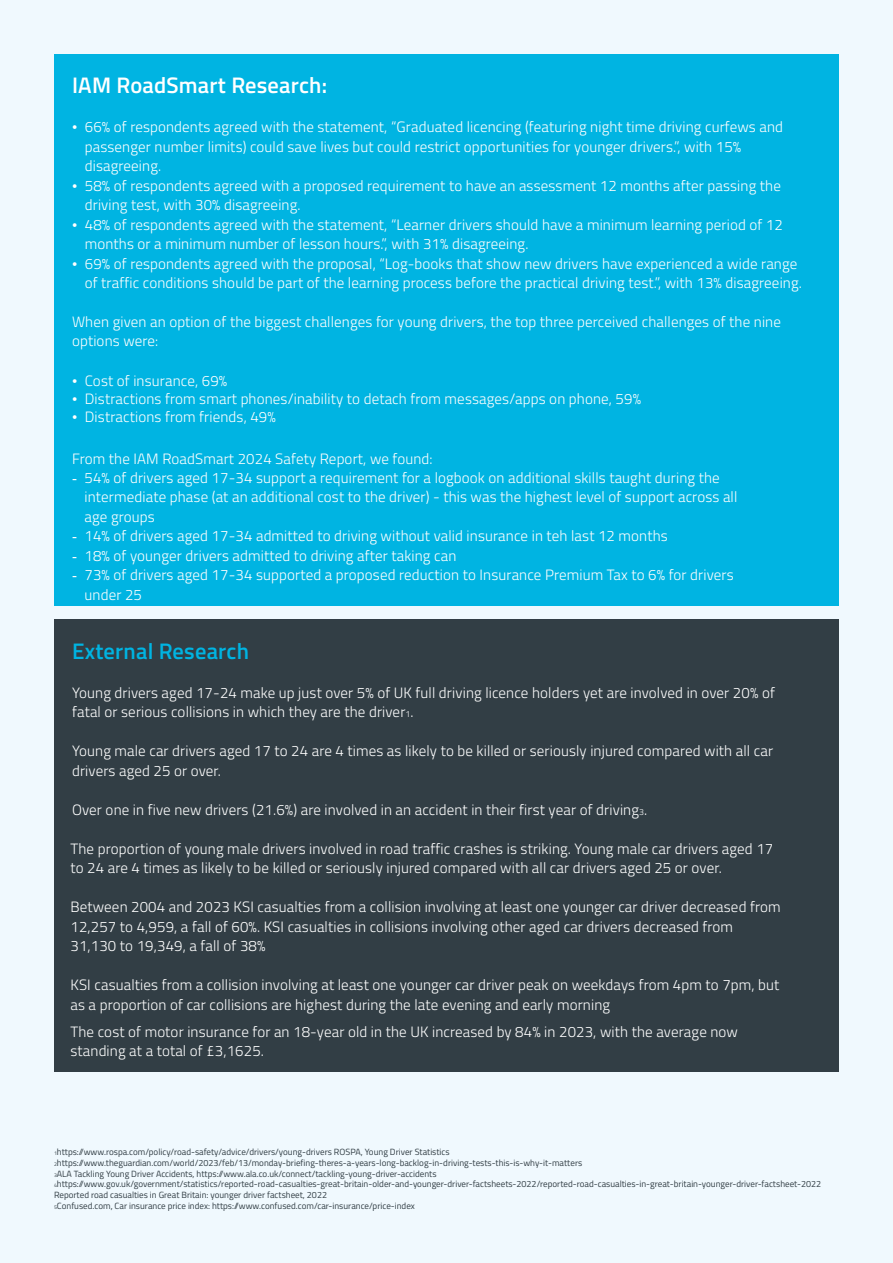
<style>
.page{position:relative;width:893px;height:1263px;background:#f0f9fe}
.page>*{position:absolute;margin:0;border:0;box-sizing:border-box;transform-origin:0 0}
.t1{font:600 22.5px "Titillium Web";letter-spacing:.01em;color:#fff}
.t2{font:600 22.5px "Titillium Web";letter-spacing:.01em;color:#00b4e2}
.t3{font:300 15px/19.5px "Titillium Web";letter-spacing:.01em;color:#fff}
.t4{font:9px/10.8px "Titillium Web";color:#323e45}
.s1{font-family:"Times New Roman";font-weight:400}
.s2{font-size:8.7px}
.s3{font-size:5.25px}
</style>
<div class="page">
<div style="left:54px;top:619px;width:785px;height:452px;background:#323e45"></div>
<div style="left:54px;top:54px;width:785px;height:551px;background:#00b4e2"></div>
<h1 class="t1" style="left:72px;top:68px;width:257px">IAM RoadSmart Research:</h1>
<p class="t3" style="left:85px;top:116px;width:700px;text-indent:-13px"><span class="s1">•</span> 66% of respondents agreed with the statement, “Graduated licencing (featuring night time driving curfews and passenger number limits) could save lives but could restrict opportunities for younger drivers.”, with 15% disagreeing.</p>
<p class="t3" style="left:85px;top:175px;width:698px;text-indent:-13px"><span class="s1">•</span> 58% of respondents agreed with a proposed requirement to have an assessment 12 months after passing the driving test, with 30% disagreeing.</p>
<p class="t3" style="left:85px;top:214px;width:700px;text-indent:-13px"><span class="s1">•</span> 48% of respondents agreed with the statement, “Learner drivers should have a minimum learning period of 12 months or a minimum number of lesson hours.”, with 31% disagreeing.</p>
<p class="t3" style="left:85px;top:253px;width:719px;text-indent:-13px"><span class="s1">•</span> 69% of respondents agreed with the proposal, “Log-books that show new drivers have experienced a wide range of traffic conditions should be part of the learning process before the practical driving test.”, with 13% disagreeing.</p>
<p class="t3" style="left:72px;top:311px;width:710px">When given an option of the biggest challenges for young drivers, the top three perceived challenges of the nine options were:</p>
<p class="t3" style="left:72px;top:370px;width:157px"><span class="s1">•</span> Cost of insurance, 69%</p>
<p class="t3" style="left:72px;top:388px;width:570px"><span class="s1">•</span> Distractions from smart phones/inability to detach from messages/apps on phone, 59%</p>
<p class="t3" style="left:72px;top:406px;width:205px"><span class="s1">•</span> Distractions from friends, 49%</p>
<p class="t3" style="left:72px;top:448px;width:362px">From the IAM RoadSmart 2024 Safety Report, we found:</p>
<p class="t3" style="left:85px;top:467px;width:654px;text-indent:-12px"><span class="s1">-</span> 54% of drivers aged 17-34 support a requirement for a logbook on additional skills taught during the intermediate phase (at an additional cost to the driver) - this was the highest level of support across all age groups</p>
<p class="t3" style="left:72px;top:525px;width:597px"><span class="s1">-</span> 14% of drivers aged 17-34 admitted to driving without valid insurance in teh last 12 months</p>
<p class="t3" style="left:72px;top:545px;width:386px"><span class="s1">-</span> 18% of younger drivers admitted to driving after taking can</p>
<p class="t3" style="left:85px;top:564px;width:651px;text-indent:-12px"><span class="s1">-</span> 73% of drivers aged 17-34 supported a proposed reduction to Insurance Premium Tax to 6% for drivers under 25</p>
<h1 class="t2" style="left:72px;top:634px;width:178px">External Research</h1>
<p class="t3" style="left:72px;top:682px;width:704px">Young drivers aged 17-24 make up just over 5% of UK full driving licence holders yet are involved in over 20% of fatal or serious collisions in which they are the driver<span class="s2">1</span>.</p>
<p class="t3" style="left:72px;top:740px;width:703px">Young male car drivers aged 17 to 24 are 4 times as likely to be killed or seriously injured compared with all car drivers aged 25 or over.</p>
<p class="t3" style="left:72px;top:799px;width:577px">Over one in five new drivers (21.6%) are involved in an accident in their first year of driving<span class="s2">3</span>.</p>
<p class="t3" style="left:70px;top:838px;width:704px">The proportion of young male drivers involved in road traffic crashes is striking. Young male car drivers aged 17 to 24 are 4 times as likely to be killed or seriously injured compared with all car drivers aged 25 or over.</p>
<p class="t3" style="left:70px;top:896px;width:712px">Between 2004 and 2023 KSI casualties from a collision involving at least one younger car driver decreased from<br>12,257 to 4,959, a fall of 60%. KSI casualties in collisions involving other aged car drivers decreased from<br>31,130 to 19,349, a fall of 38%</p>
<p class="t3" style="left:70px;top:974px;width:710px">KSI casualties from a collision involving at least one younger car driver peak on weekdays from 4pm to 7pm, but as a proportion of car collisions are highest during the late evening and early morning</p>
<p class="t3" style="left:70px;top:1021px;width:669px">The cost of motor insurance for an 18-year old in the UK increased by 84% in 2023, with the average now standing at a total of £3,1625.</p>
<p class="t4" style="left:54px;top:1146px;width:769px"><span class="s3">1</span>https://www.rospa.com/policy/road-safety/advice/drivers/young-drivers ROSPA, Young Driver Statistics <span class="s3">2</span>https://www.theguardian.com/world/2023/feb/13/monday-briefing-theres-a-years-long-backlog-in-driving-tests-this-is-why-it-matters<br><span class="s3">3</span>ALA Tackling Young Driver Accidents, https://www.ala.co.uk/connect/tackling-young-driver-accidents <span class="s3">4</span>https://www.gov.uk/government/statistics/reported-road-casualties-great-britain-older-and-younger-driver-factsheets-2022/reported-road-casualties-in-great-britain-younger-driver-factsheet-2022<br>Reported road casualties in Great Britain: younger driver factsheet, 2022<br><span class="s3">5</span>Confused.com, Car insurance price index: https://www.confused.com/car-insurance/price-index</p>
</div>
